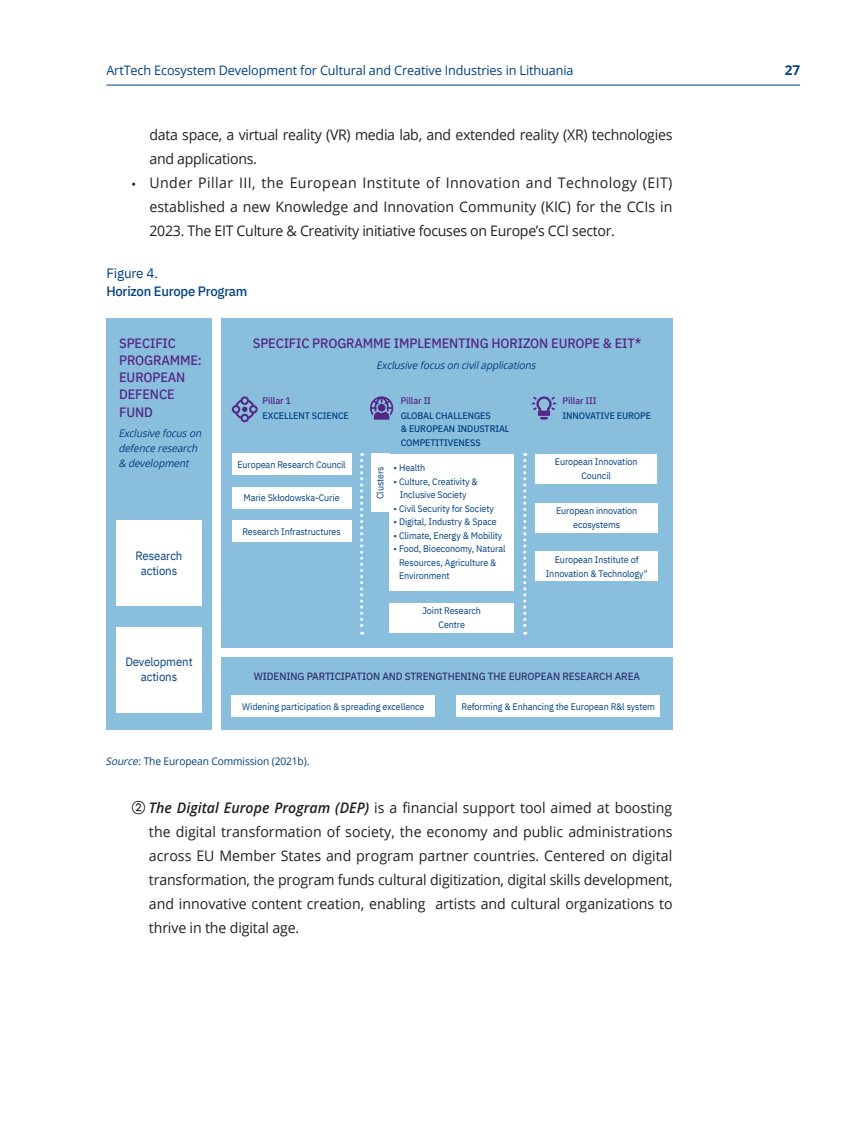
<style>
.page{position:relative;width:864px;height:1136px;background:#fff}
.page>*{position:absolute;margin:0;border:0;box-sizing:border-box;transform-origin:0 0}
.본문_6들여쓰기{font:14.55px/24px "Open Sans";letter-spacing:-.02em;color:#231f20;text-align:justify}
.표내용{font:500 13.5px "IBM Plex Sans";letter-spacing:-.01em;color:#542685;scale:.95 1}
.그림_표제목{font:500 13.5px "IBM Plex Sans";letter-spacing:-.02em;color:#014081}
.그림_표번호{font:13.5px "IBM Plex Sans";letter-spacing:-.01em;color:#014081}
.t1{font:700 13.5px "Open Sans";color:#014081}
.t2{font:13.05px "Open Sans";letter-spacing:-.01em;color:#014081}
.표내용-2{font:12px "IBM Plex Sans";letter-spacing:-.01em;color:#014081;scale:.95 1}
.표내용-3{font:italic 10.5px "Open Sans";color:#014081;scale:.95 1}
.표내용-4{font:500 10.5px "IBM Plex Sans";letter-spacing:-.01em;color:#30326e;scale:.95 1}
.source내용{font:10.5px "Open Sans";letter-spacing:-.01em;color:#014081}
.표내용-5{font:9.45px/13.5px "IBM Plex Sans";letter-spacing:-.01em;color:#014081;scale:.95 1}
.표내용-6{font:500 9.45px "IBM Plex Sans";letter-spacing:-.01em;color:#014081;scale:.95 1}
.표내용-7{font:500 9.45px "IBM Plex Sans";letter-spacing:-.01em;color:#542685;scale:.95 1}
.s1{font-family:"Myriad Pro"}
.s2{font-style:italic}
.s3{font-family:"Gmarket Sans TTF Medium"}
.s4{font-weight:600;font-style:italic}
</style>
<div class="page">
<hr style="left:106px;top:85px;width:693px;height:1px;background:#014081">
<div style="left:106px;top:318px;width:106px;height:411px;background:#8abedd"></div>
<div style="left:221px;top:318px;width:451px;height:329px;background:#8abedd"></div>
<div style="left:221px;top:657px;width:451px;height:72px;background:#8abedd"></div>
<div style="left:116px;top:520px;width:85px;height:85px;background:#fff"></div>
<div style="left:389px;top:602px;width:125px;height:30px;background:#fff"></div>
<div style="left:116px;top:627px;width:85px;height:85px;background:#fff"></div>
<div style="left:232px;top:453px;width:119px;height:22px;background:#fff"></div>
<div style="left:232px;top:487px;width:119px;height:21px;background:#fff"></div>
<div style="left:232px;top:520px;width:119px;height:22px;background:#fff"></div>
<div style="left:371px;top:453px;width:18px;height:59px;background:#fff"></div>
<div style="left:389px;top:453px;width:125px;height:137px;background:#fff"></div>
<div style="left:535px;top:453px;width:121px;height:30px;background:#fff"></div>
<div style="left:535px;top:502px;width:122px;height:30px;background:#fff"></div>
<div style="left:535px;top:551px;width:122px;height:30px;background:#fff"></div>
<div style="left:232px;top:695px;width:203px;height:21px;background:#fff"></div>
<div style="left:456px;top:695px;width:203px;height:21px;background:#fff"></div>
<svg style="left:232px;top:396px;width:25px;height:26px"></svg>
<svg style="left:370px;top:396px;width:23px;height:23px"></svg>
<svg style="left:531px;top:396px;width:25px;height:23px"></svg>
<svg style="left:360px;top:453px;width:3px;height:181px"></svg>
<svg style="left:523px;top:453px;width:3px;height:181px"></svg>
<p class="t2" style="left:106px;top:61px;width:468px">ArtTech Ecosystem Development for Cultural and Creative Industries in Lithuania</p>
<p class="t1" style="left:784px;top:61px;width:17px">27</p>
<p class="본문_6들여쓰기" style="left:149px;top:122px;width:524px">data space, a virtual reality (VR) media lab, and extended reality (XR) technologies and applications.</p>
<p class="본문_6들여쓰기" style="left:149px;top:170px;width:524px;text-indent:-18px"><span class="s1">•</span> Under Pillar III, the European Institute of Innovation and Technology (EIT) established a new Knowledge and Innovation Community (KIC) for the CCIs in 2023. The EIT Culture &amp; Creativity initiative focuses on Europe’s CCI sector.</p>
<p class="그림_표번호" style="left:106px;top:263px;width:53px">Figure 4.</p>
<p class="그림_표제목" style="left:106px;top:281px;width:142px">Horizon Europe Program</p>
<p class="표내용" style="left:119px;top:332px;width:61px">SPECIFIC</p>
<p class="표내용" style="left:253px;top:332px;width:410px">SPECIFIC PROGRAMME IMPLEMENTING HORIZON EUROPE &amp; EIT*</p>
<p class="표내용" style="left:119px;top:349px;width:89px">PROGRAMME:</p>
<p class="표내용" style="left:119px;top:366px;width:71px">EUROPEAN</p>
<p class="표내용" style="left:119px;top:384px;width:60px">DEFENCE</p>
<p class="표내용" style="left:119px;top:401px;width:37px">FUND</p>
<p class="표내용-3" style="left:376px;top:358px;width:172px">Exclusivefocuson civilapplications</p>
<p class="표내용-7" style="left:400px;top:393px;width:33px">Pillar II</p>
<p class="표내용-6" style="left:400px;top:408px;width:96px">GLOBAL CHALLENGES</p>
<p class="표내용-6" style="left:400px;top:421px;width:116px">&amp; EUROPEAN INDUSTRIAL</p>
<p class="표내용-6" style="left:400px;top:435px;width:86px">COMPETITIVENESS</p>
<p class="표내용-5" style="left:372px;top:499px;width:36px;rotate:-90deg">Clusters</p>
<p class="표내용-5" style="left:393px;top:460px;width:35px">• Health</p>
<p class="표내용-7" style="left:262px;top:393px;width:31px">Pillar 1</p>
<p class="표내용-6" style="left:262px;top:408px;width:92px">EXCELLENT SCIENCE</p>
<p class="표내용-7" style="left:562px;top:393px;width:37px">Pillar III</p>
<p class="표내용-6" style="left:562px;top:408px;width:95px">INNOVATIVE EUROPE</p>
<p class="표내용-5" style="left:554px;top:454px;width:88px">European Innovation</p>
<p class="표내용-5" style="left:581px;top:468px;width:33px">Council</p>
<p class="표내용-5" style="left:556px;top:503px;width:87px">European innovation</p>
<p class="표내용-5" style="left:573px;top:516px;width:51px">ecosystems</p>
<p class="표내용-5" style="left:554px;top:552px;width:90px">European Institute of</p>
<p class="표내용-5" style="left:545px;top:565px;width:109px">Innovation &amp; Technology"</p>
<p class="표내용-3" style="left:118px;top:425px;width:92px">Exclusivefocuson</p>
<p class="표내용-3" style="left:118px;top:440px;width:88px">defenceresearch</p>
<p class="표내용-3" style="left:118px;top:455px;width:78px">&amp; development</p>
<p class="표내용-5" style="left:237px;top:457px;width:115px">European Research Council</p>
<p class="표내용-5" style="left:243px;top:490px;width:103px">Marie Skłodowska-Curie</p>
<p class="표내용-5" style="left:242px;top:523px;width:105px">Research Infrastructures</p>
<p class="표내용-5" style="left:393px;top:474px;width:90px">• Culture, Creativity &amp;</p>
<p class="표내용-5" style="left:399px;top:487px;width:72px">Inclusive Society</p>
<p class="표내용-5" style="left:393px;top:501px;width:107px">• Civil Security for Society</p>
<p class="표내용-5" style="left:393px;top:514px;width:110px">• Digital, Industry &amp; Space</p>
<p class="표내용-5" style="left:393px;top:528px;width:116px">• Climate, Energy &amp; Mobility</p>
<p class="표내용-5" style="left:399px;top:541px;width:113px;text-indent:-5px">• Food, Bioeconomy, Natural<br>Resources, Agriculture &amp;<br>Environment</p>
<p class="표내용-2" style="left:135px;top:546px;width:51px">Research</p>
<p class="표내용-2" style="left:141px;top:561px;width:40px">actions</p>
<p class="표내용-2" style="left:125px;top:652px;width:72px">Development</p>
<p class="표내용-2" style="left:141px;top:667px;width:40px">actions</p>
<p class="표내용-5" style="left:422px;top:603px;width:63px">Joint Research</p>
<p class="표내용-5" style="left:438px;top:616px;width:29px">Centre</p>
<p class="표내용-4" style="left:253px;top:668px;width:408px">WIDENING PARTICIPATION AND STRENGTHENING THE EUROPEAN RESEARCH AREA</p>
<p class="표내용-5" style="left:242px;top:698px;width:193px">Widening participation &amp; spreading excellence</p>
<p class="표내용-5" style="left:461px;top:698px;width:205px">Reforming &amp; Enhancing the European R&amp;l system</p>
<p class="source내용" style="left:106px;top:754px;width:205px"><span class="s2">Source</span>: The European Commission (2021b).</p>
<p class="본문_6들여쓰기" style="left:149px;top:794px;width:525px;text-indent:-17px"><span class="s3">②</span> <span class="s4">The Digital Europe Program (DEP)</span> is a financial support tool aimed at boosting the digital transformation of society, the economy and public administrations across EU Member States and program partner countries. Centered on digital transformation, the program funds cultural digitization, digital skills development, and innovative content creation, enabling artists and cultural organizations to thrive in the digital age.</p>
</div>
